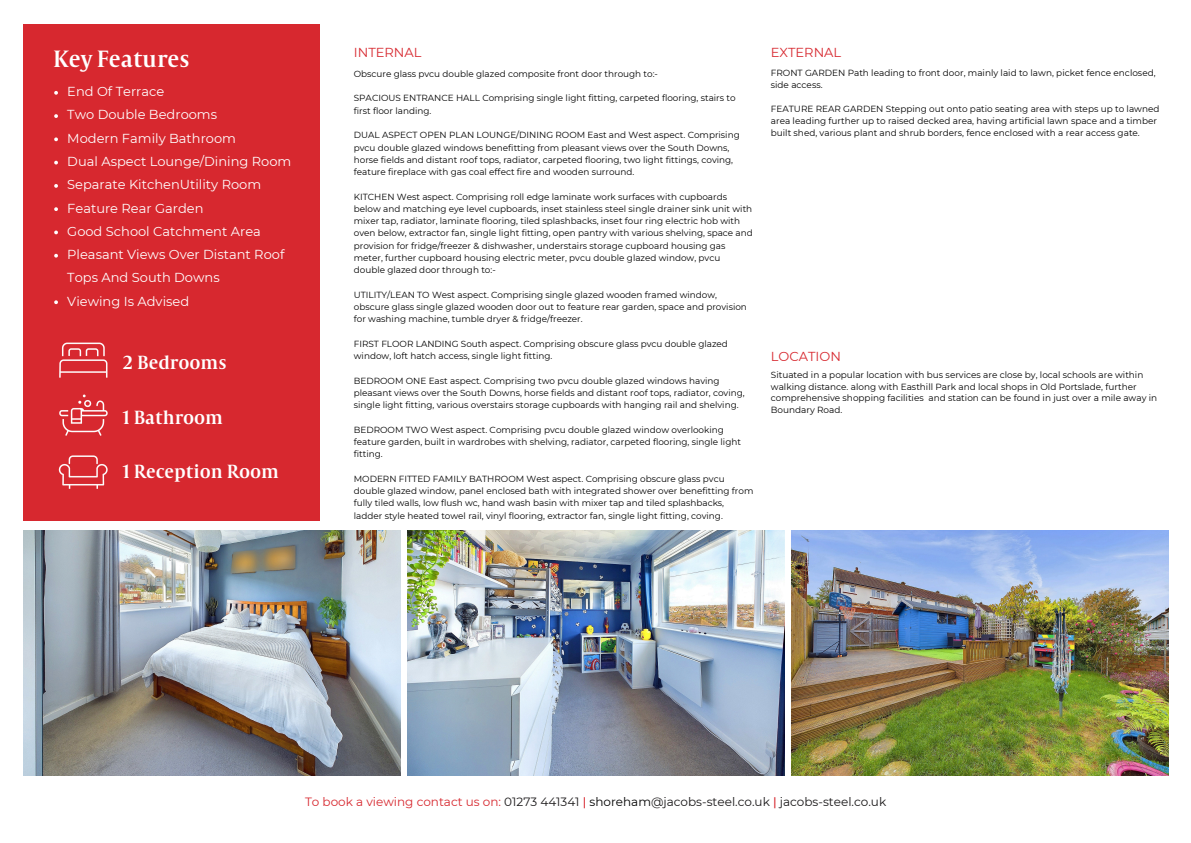
<style>
.page{position:relative;width:1191px;height:843px;background:#fff}
.page>*{position:absolute;margin:0;border:0;box-sizing:border-box;transform-origin:0 0}
.t1{font:26px "Capitolium Road";color:#fff}
.t2{font:21px "Capitolium Road";color:#fff}
.t3{font:13px/23.2px "Montserrat";color:#fff}
.t4{font:13px "Montserrat";color:#d7282f}
.t5{font:12px "Montserrat";color:#191718}
.t6{font:8.9px/12.3px "Montserrat";color:#000}
.s1{color:#d7282f}
.s2{font-weight:500;color:#d7282f}
.s3{color:#000}
</style>
<div class="page">
<img style="left:23px;top:530px;width:377px;height:245px">
<img style="left:407px;top:530px;width:377px;height:245px">
<img style="left:791px;top:530px;width:377px;height:245px">
<div style="left:23px;top:25px;width:297px;height:496px;background:#d7282f"></div>
<img style="left:58px;top:455px;width:50px;height:34px">
<img style="left:59px;top:394px;width:49px;height:42px">
<img style="left:59px;top:342px;width:49px;height:36px">
<svg style="left:54px;top:91px;width:4px;height:4px"></svg>
<svg style="left:54px;top:114px;width:4px;height:4px"></svg>
<svg style="left:54px;top:137px;width:4px;height:4px"></svg>
<svg style="left:54px;top:161px;width:4px;height:3px"></svg>
<svg style="left:54px;top:184px;width:4px;height:4px"></svg>
<svg style="left:54px;top:207px;width:4px;height:4px"></svg>
<svg style="left:54px;top:230px;width:4px;height:4px"></svg>
<svg style="left:54px;top:254px;width:4px;height:3px"></svg>
<svg style="left:54px;top:300px;width:4px;height:4px"></svg>
<h2 class="t1" style="left:53px;top:50px;width:138px">Key Features</h2>
<p class="t3" style="left:67px;top:80px;width:98px">End Of Terrace</p>
<p class="t3" style="left:67px;top:103px;width:151px">Two Double Bedrooms</p>
<p class="t3" style="left:67px;top:126px;width:170px">Modern Family Bathroom</p>
<p class="t3" style="left:67px;top:150px;width:225px">Dual Aspect Lounge/Dining Room</p>
<p class="t3" style="left:67px;top:173px;width:195px">Separate KitchenUtility Room</p>
<p class="t3" style="left:67px;top:196px;width:138px">Feature Rear Garden</p>
<p class="t3" style="left:67px;top:219px;width:195px">Good School Catchment Area</p>
<h2 class="t3" style="left:67px;top:243px;width:218px">Pleasant Views Over Distant Roof<br>Tops And South Downs</h2>
<p class="t3" style="left:67px;top:289px;width:123px">Viewing Is Advised</p>
<p class="t2" style="left:123px;top:355px;width:105px">2 Bedrooms</p>
<h2 class="t2" style="left:123px;top:410px;width:102px">1 Bathroom</h2>
<h3 class="t2" style="left:123px;top:464px;width:158px">1 Reception Room</h3>
<p class="t4" style="left:354px;top:45px;width:69px">INTERNAL</p>
<p class="t4" style="left:770px;top:45px;width:72px">EXTERNAL</p>
<p class="t6" style="left:354px;top:67px;width:306px">Obscure glass pvcu double glazed composite front door through to:-</p>
<p class="t6" style="left:354px;top:92px;width:383px">SPACIOUS ENTRANCE HALL Comprising single light fitting, carpeted flooring, stairs to first floor landing.</p>
<p class="t6" style="left:354px;top:129px;width:387px">DUAL ASPECT OPEN PLAN LOUNGE/DINING ROOM East and West aspect. Comprising pvcu double glazed windows benefitting from pleasant views over the South Downs, horse fields and distant roof tops, radiator, carpeted flooring, two light fittings, coving, feature fireplace with gas coal effect fire and wooden surround.</p>
<p class="t6" style="left:354px;top:190px;width:400px">KITCHEN West aspect. Comprising roll edge laminate work surfaces with cupboards below and matching eye level cupboards, inset stainless steel single drainer sink unit with mixer tap, radiator, laminate flooring, tiled splashbacks, inset four ring electric hob with oven below, extractor fan, single light fitting, open pantry with various shelving, space and provision for fridge/freezer &amp; dishwasher, understairs storage cupboard housing gas meter, further cupboard housing electric meter, pvcu double glazed window, pvcu double glazed door through to:-</p>
<p class="t6" style="left:354px;top:288px;width:394px">UTILITY/LEAN TO West aspect. Comprising single glazed wooden framed window, obscure glass single glazed wooden door out to feature rear garden, space and provision for washing machine, tumble dryer &amp; fridge/freezer.</p>
<p class="t6" style="left:354px;top:337px;width:375px">FIRST FLOOR LANDING South aspect. Comprising obscure glass pvcu double glazed window, loft hatch access, single light fitting.</p>
<p class="t6" style="left:354px;top:374px;width:392px">BEDROOM ONE East aspect. Comprising two pvcu double glazed windows having pleasant views over the South Downs, horse fields and distant roof tops, radiator, coving, single light fitting, various overstairs storage cupboards with hanging rail and shelving.</p>
<h3 class="t6" style="left:354px;top:423px;width:388px">BEDROOM TWO West aspect. Comprising pvcu double glazed window overlooking feature garden, built in wardrobes with shelving, radiator, carpeted flooring, single light fitting.</h3>
<p class="t6" style="left:354px;top:472px;width:401px">MODERN FITTED FAMILY BATHROOM West aspect. Comprising obscure glass pvcu double glazed window, panel enclosed bath with integrated shower over benefitting from fully tiled walls, low flush wc, hand wash basin with mixer tap and tiled splashbacks, ladder style heated towel rail, vinyl flooring, extractor fan, single light fitting, coving.</p>
<p class="t6" style="left:770px;top:67px;width:386px;line-height:11.9px">FRONT GARDEN Path leading to front door, mainly laid to lawn, picket fence enclosed, side access.</p>
<h3 class="t6" style="left:770px;top:103px;width:390px;line-height:11.9px">FEATURE REAR GARDEN Stepping out onto patio seating area with steps up to lawned area leading further up to raised decked area, having artificial lawn space and a timber built shed, various plant and shrub borders, fence enclosed with a rear access gate.</h3>
<h4 class="t4" style="left:770px;top:348px;width:72px">LOCATION</h4>
<p class="t6" style="left:770px;top:368px;width:388px;line-height:11.9px">Situated in a popular location with bus services are close by, local schools are within walking distance. along with Easthill Park and local shops in Old Portslade, further comprehensive shopping facilities and station can be found in just over a mile away in Boundary Road.</p>
<p class="t5" style="left:305px;top:794px;width:582px"><span class="s1">To book a viewing contact us on:</span> 01273 441341 <span class="s2">|</span> <span class="s3">shoreham</span>@jacobs-steel.co.uk <span class="s2">|</span> jacobs-steel.co.uk</p>
</div>
